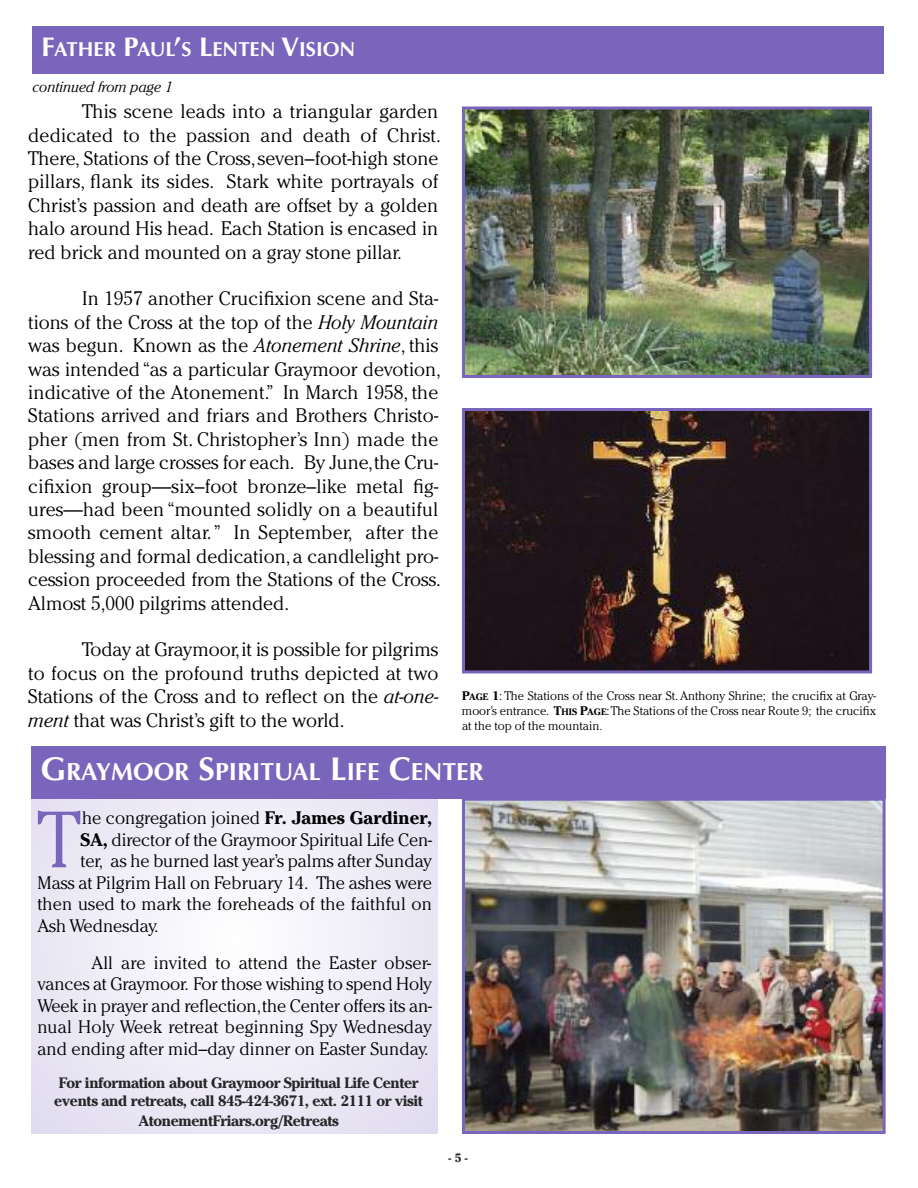
<style>
.page{position:relative;width:918px;height:1188px;background:#fff}
.page>*{position:absolute;margin:0;border:0;box-sizing:border-box;transform-origin:0 0}
.t1{font:300 79.05px "Cheltenham Std";color:#7a65bc}
.t2{font:700 24.75px "Optima LT Std";color:#fff}
.t3{font:700 20.25px "Optima LT Std";color:#fff}
.t4{font:300 19.5px/23.4px "Cheltenham Std";color:#000}
.t5{font:300 18px/21.6px "Cheltenham Std";color:#000;text-align:justify}
.t6{font:700 15px/18px "Cheltenham Std";letter-spacing:-.025em;color:#272627;text-align:center}
.t7{font:italic 300 15px "Cheltenham Std";color:#000}
.t8{font:300 12.3px/14.9px "Cheltenham Std";color:#000;text-align:justify}
.t9{font:700 12px "Cheltenham Std";color:#272627}
.s1{font-size:27px}
.s2{font-style:italic}
.s3{font-weight:700}
.s4{font-weight:700;font-size:9.3px}
.s5{color:#272627}
.s6{font-size:33px}
</style>
<div class="page">
<svg style="left:32px;top:799px;width:406px;height:335px"></svg>
<div style="left:32px;top:26px;width:852px;height:47px;background:#7a65bc"></div>
<img style="left:466px;top:110px;width:402px;height:264px">
<div style="left:462px;top:106px;width:410px;height:272px;border:3px solid #7a65bc"></div>
<img style="left:466px;top:412px;width:402px;height:258px">
<div style="left:462px;top:408px;width:410px;height:266px;border:3px solid #7a65bc"></div>
<img style="left:466px;top:802px;width:416px;height:328px">
<div style="left:462px;top:798px;width:424px;height:336px;border:3px solid #7a65bc"></div>
<div style="left:32px;top:747px;width:854px;height:52px;background:#7a65bc"></div>
<p class="t3" style="left:41px;top:41px;width:316px"><span class="s1">F</span>ATHER <span class="s1">P</span>AUL<span class="s1">’</span>S <span class="s1">L</span>ENTEN <span class="s1">V</span>ISION</p>
<p class="t7" style="left:32px;top:80px;width:142px">continued from page 1</p>
<p class="t4" style="left:28px;top:101px;width:414px;text-indent:54px">This scene leads into a triangular garden dedicated to the passion and death of Christ.<br>There, Stations of the Cross,seven–foot-high stone pillars, flank its sides. Stark white portrayals of Christ’s passion and death are offset by a golden halo around His head. Each Station is encased in red brick and mounted on a gray stone pillar.</p>
<p class="t4" style="left:28px;top:288px;width:414px;text-indent:54px">In 1957 another Crucifixion scene and Sta&shy;tions of the Cross at the top of the <span class="s2">Holy Mountain </span>was begun. Known as the <span class="s2">Atonement Shrine</span>, this was intended“as a particular Graymoor devotion, indicative of the Atonement.” In March 1958, the Stations arrived and friars and Brothers Christo&shy;pher (men from St. Christopher’s Inn) made the bases and large crosses for each. By June,the Cru&shy;cifixion group—six–foot bronze–like metal fig&shy;ures—had been “mounted solidly on a beautiful smooth cement altar.” In September, after the blessing and formal dedication,a candlelight pro&shy;cession proceeded from the Stations of the Cross.<br>Almost 5,000 pilgrims attended.</p>
<p class="t4" style="left:28px;top:639px;width:412px;text-align:justify;text-indent:54px">Today at Graymoor,it is possible for pilgrims to focus on the profound truths depicted at two Stations of the Cross and to reflect on the <span class="s2">at-one&shy;ment</span> that was Christ’s gift to the world.</p>
<p class="t8" style="left:462px;top:690px;width:416px"><span class="s3">P</span><span class="s4">AGE</span> <span class="s3">1</span>: The Stations of the Cross near St.Anthony Shrine; the crucifix at Gray&shy;moor’s entrance. <span class="s3">T</span><span class="s4">HIS</span> <span class="s3">P</span><span class="s4">AGE</span>:The Stations of the Cross near Route 9; the crucifix at the top of the mountain<span class="s5">.</span></p>
<p class="t2" style="left:40px;top:762px;width:445px"><span class="s6">G</span>RAYMOOR <span class="s6">S</span>PIRITUAL <span class="s6">L</span>IFE <span class="s6">C</span>ENTER</p>
<h1 class="t1" style="left:38px;top:809px;width:45px">T</h1>
<p class="t5" style="left:82px;top:808px;width:352px">he congregation joined <span class="s3">Fr. James Gardiner,</span></p>
<p class="t5" style="left:80px;top:830px;width:353px"><span class="s3">SA,</span> director of the Graymoor Spiritual Life Cen-</p>
<p class="t5" style="left:80px;top:852px;width:353px">ter, as he burned last year’s palms after Sunday</p>
<p class="t5" style="left:37px;top:873px;width:396px">Mass at Pilgrim Hall on February 14. The ashes were</p>
<p class="t5" style="left:37px;top:895px;width:396px">then used to mark the foreheads of the faithful on</p>
<p class="t5" style="left:37px;top:916px;width:122px">Ash Wednesday.</p>
<p class="t5" style="left:37px;top:953px;width:396px;text-indent:54px">All are invited to attend the Easter obser&shy;vances at Graymoor. For those wishing to spend Holy Week in prayer and reflection,the Center offers its an&shy;nual Holy Week retreat beginning Spy Wednesday and ending after mid–day dinner on Easter Sunday.</p>
<p class="t6" style="left:54px;top:1076px;width:370px">For information about Graymoor Spiritual Life Center events and retreats, call 845-424-3671, ext. 2111 or visit</p>
<p class="t6" style="left:138px;top:1114px;width:202px">AtonementFriars.org/Retreats</p>
<p class="t9" style="left:449px;top:1154px;width:21px">-5-</p>
</div>
